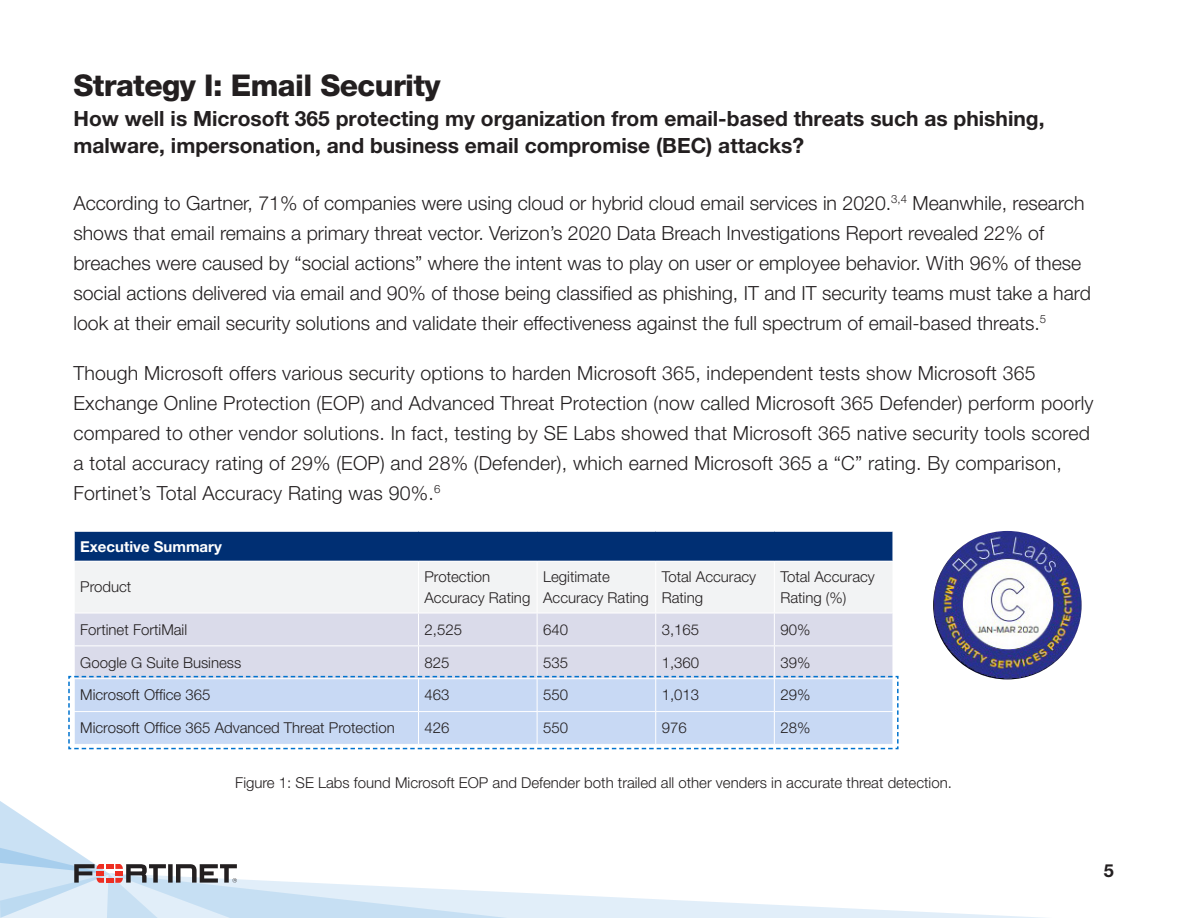
<style>
.page{position:relative;width:1188px;height:918px;background:#fff}
.page>*{position:absolute;margin:0;border:0;box-sizing:border-box;transform-origin:0 0}
.Section_Headers{font:800 30px "Helvetica Neue LT Pro";letter-spacing:-.02em;color:#231f20}
.Section_Headers-2{font:700 21px/27px "Helvetica Neue LT Pro";color:#231f20}
.Body_Copy{font:300 19.5px/30px "Helvetica Neue LT Pro";color:#231f20}
.t1{font:700 18px "Helvetica Neue LT Pro";color:#231f20}
.Body_Copy-2{font:300 15px/21px "Helvetica Neue LT Pro";color:#231f20}
.Body_Copy-3{font:700 15px "Helvetica Neue LT Pro";color:#fff}
</style>
<div class="page">
<img style="left:933px;top:531px;width:149px;height:148px;border-radius:74px">
<div style="left:75px;top:614px;width:818px;height:61px;background:#dadbea"></div>
<svg style="left:74px;top:532px;width:819px;height:80px"></svg>
<hr style="left:74px;top:561px;width:345px;height:1px;background:#fff">
<hr style="left:74px;top:562px;width:1px;height:51px;background:#fff">
<hr style="left:418px;top:561px;width:119px;height:1px;background:#fff">
<hr style="left:418px;top:562px;width:1px;height:51px;background:#fff">
<hr style="left:537px;top:561px;width:119px;height:1px;background:#fff">
<hr style="left:537px;top:562px;width:1px;height:51px;background:#fff">
<hr style="left:656px;top:561px;width:118px;height:1px;background:#fff">
<hr style="left:655px;top:562px;width:1px;height:51px;background:#fff">
<hr style="left:774px;top:561px;width:119px;height:1px;background:#fff">
<hr style="left:774px;top:562px;width:1px;height:51px;background:#fff">
<hr style="left:418px;top:613px;width:1px;height:32px;background:#fff">
<hr style="left:537px;top:613px;width:1px;height:32px;background:#fff">
<hr style="left:655px;top:613px;width:1px;height:32px;background:#fff">
<hr style="left:774px;top:613px;width:1px;height:32px;background:#fff">
<hr style="left:74px;top:645px;width:345px;height:1px;background:#fff">
<hr style="left:418px;top:645px;width:119px;height:1px;background:#fff">
<hr style="left:418px;top:646px;width:1px;height:32px;background:#fff">
<hr style="left:537px;top:645px;width:119px;height:1px;background:#fff">
<hr style="left:537px;top:646px;width:1px;height:32px;background:#fff">
<hr style="left:656px;top:645px;width:118px;height:1px;background:#fff">
<hr style="left:655px;top:646px;width:1px;height:32px;background:#fff">
<hr style="left:774px;top:645px;width:119px;height:1px;background:#fff">
<hr style="left:774px;top:646px;width:1px;height:32px;background:#fff">
<svg style="left:68px;top:675px;width:831px;height:75px;background:#cadaf3"></svg>
<svg style="left:0;top:801px;width:1045px;height:117px"></svg>
<p class="Section_Headers" style="left:73px;top:67px;width:369px">Strategy I: Email Security</p>
<p class="Section_Headers-2" style="left:73px;top:104px;width:973px">How well is Microsoft 365 protecting my organization from email-based threats such as phishing, malware, impersonation, and business email compromise (BEC) attacks?</p>
<p class="Body_Copy" style="left:73px;top:187px;width:1019px">According to Gartner, 71% of companies were using cloud or hybrid cloud email services in 2020.<sup>3,4</sup> Meanwhile, research shows that email remains a primary threat vector. Verizon’s 2020 Data Breach Investigations Report revealed 22% of breaches were caused by “social actions” where the intent was to play on user or employee behavior. With 96% of these social actions delivered via email and 90% of those being classified as phishing, IT and IT security teams must take a hard look at their email security solutions and validate their effectiveness against the full spectrum of email-based threats.<sup>5</sup></p>
<p class="Body_Copy" style="left:73px;top:358px;width:1022px">Though Microsoft offers various security options to harden Microsoft 365, independent tests show Microsoft 365<br>Exchange Online Protection (EOP) and Advanced Threat Protection (now called Microsoft 365 Defender) perform poorly compared to other vendor solutions. In fact, testing by SE Labs showed that Microsoft 365 native security tools scored a total accuracy rating of 29% (EOP) and 28% (Defender), which earned Microsoft 365 a “C” rating. By comparison, Fortinet’s Total Accuracy Rating was 90%.<sup>6</sup></p>
<p class="Body_Copy-3" style="left:80px;top:537px;width:143px">Executive Summary</p>
<p class="Body_Copy-2" style="left:80px;top:576px;width:53px">Product</p>
<p class="Body_Copy-2" style="left:425px;top:566px;width:107px">Protection<br>Accuracy Rating</p>
<p class="Body_Copy-2" style="left:543px;top:566px;width:107px">Legitimate<br>Accuracy Rating</p>
<p class="Body_Copy-2" style="left:662px;top:566px;width:96px">Total Accuracy<br>Rating</p>
<p class="Body_Copy-2" style="left:780px;top:566px;width:96px">Total Accuracy<br>Rating (%)</p>
<p class="Body_Copy-2" style="left:80px;top:619px;width:108px">Fortinet FortiMail</p>
<p class="Body_Copy-2" style="left:425px;top:619px;width:39px">2,525</p>
<p class="Body_Copy-2" style="left:543px;top:619px;width:27px">640</p>
<p class="Body_Copy-2" style="left:662px;top:619px;width:39px">3,165</p>
<p class="Body_Copy-2" style="left:780px;top:619px;width:32px">90%</p>
<p class="Body_Copy-2" style="left:80px;top:651px;width:163px">Google G Suite Business</p>
<p class="Body_Copy-2" style="left:425px;top:651px;width:27px">825</p>
<p class="Body_Copy-2" style="left:543px;top:651px;width:27px">535</p>
<p class="Body_Copy-2" style="left:662px;top:651px;width:39px">1,360</p>
<p class="Body_Copy-2" style="left:780px;top:651px;width:32px">39%</p>
<p class="Body_Copy-2" style="left:80px;top:684px;width:132px">Microsoft Office 365</p>
<p class="Body_Copy-2" style="left:425px;top:684px;width:27px">463</p>
<p class="Body_Copy-2" style="left:543px;top:684px;width:27px">550</p>
<p class="Body_Copy-2" style="left:662px;top:684px;width:39px">1,013</p>
<p class="Body_Copy-2" style="left:780px;top:684px;width:32px">29%</p>
<p class="Body_Copy-2" style="left:80px;top:717px;width:316px">Microsoft Office 365 Advanced Threat Protection</p>
<p class="Body_Copy-2" style="left:425px;top:717px;width:27px">426</p>
<p class="Body_Copy-2" style="left:543px;top:717px;width:27px">550</p>
<p class="Body_Copy-2" style="left:662px;top:717px;width:27px">976</p>
<p class="Body_Copy-2" style="left:780px;top:717px;width:32px">28%</p>
<p class="Body_Copy-2" style="left:235px;top:772px;width:718px">Figure 1: SE Labs found Microsoft EOP and Defender both trailed all other venders in accurate threat detection.</p>
<p class="t1" style="left:1104px;top:859px;width:12px">5</p>
</div>
